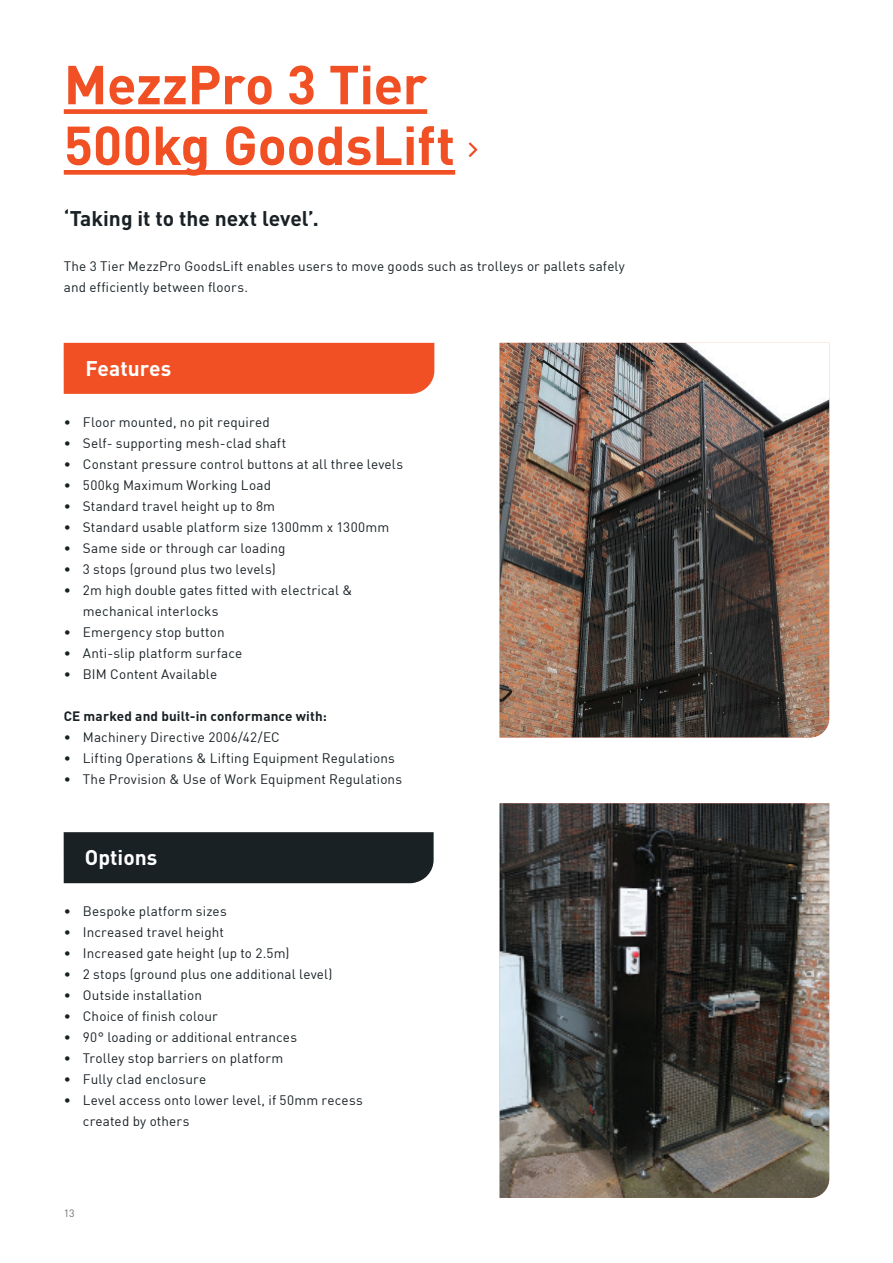
<style>
.page{position:relative;width:893px;height:1263px;background:#fff}
.page>*{position:absolute;margin:0;border:0;box-sizing:border-box;transform-origin:0 0}
.t1{font:700 54px "DIN";letter-spacing:-.005em;color:#f05024}
.t2{font:700 21px "DIN";color:#192125}
.t3{font:700 21px "DIN";color:#fff}
.t4{font:13.5px/21px "DIN";letter-spacing:.01em;color:#192125}
.t5{font:700 13.5px "DIN";letter-spacing:.01em;color:#192125}
.t6{font:10.5px "DIN";color:#6c6d70}
</style>
<div class="page">
<div style="left:64px;top:109px;width:363px;height:5px;background:#f05024"></div>
<div style="left:64px;top:170px;width:391px;height:5px;background:#f05024"></div>
<img style="left:500px;top:343px;width:329px;height:394px">
<img style="left:500px;top:803px;width:329px;height:395px">
<div style="left:64px;top:343px;width:370px;height:51px;background:#f05024"></div>
<div style="left:64px;top:832px;width:370px;height:51px;background:#192125"></div>
<svg style="left:469px;top:142px;width:8px;height:15px"></svg>
<p class="t1" style="left:64px;top:49px;width:365px">MezzPro 3 Tier</p>
<p class="t1" style="left:64px;top:110px;width:393px">500kg GoodsLift</p>
<p class="t2" style="left:64px;top:204px;width:256px">‘Taking it to the next level’.</p>
<p class="t4" style="left:64px;top:255px;width:562px">The 3 Tier MezzPro GoodsLift enables users to move goods such as trolleys or pallets safely and efficiently between floors.</p>
<p class="t3" style="left:86px;top:354px;width:87px">Features</p>
<p class="t4" style="left:64px;top:411px;width:207px">• Floor mounted, no pit required</p>
<p class="t4" style="left:64px;top:432px;width:224px">• Self- supporting mesh-clad shaft</p>
<p class="t4" style="left:64px;top:453px;width:341px">• Constant pressure control buttons at all three levels</p>
<p class="t4" style="left:64px;top:474px;width:209px">• 500kg Maximum Working Load</p>
<p class="t4" style="left:64px;top:495px;width:213px">• Standard travel height up to 8m</p>
<p class="t4" style="left:64px;top:516px;width:327px">• Standard usable platform size 1300mm x 1300mm</p>
<p class="t4" style="left:64px;top:537px;width:223px">• Same side or through car loading</p>
<p class="t4" style="left:64px;top:558px;width:214px">• 3 stops (ground plus two levels)</p>
<p class="t4" style="left:83px;top:579px;width:271px;text-indent:-19px">• 2m high double gates fitted with electrical &amp; mechanical interlocks</p>
<p class="t4" style="left:64px;top:621px;width:162px">• Emergency stop button</p>
<p class="t4" style="left:64px;top:642px;width:180px">• Anti-slip platform surface</p>
<p class="t4" style="left:64px;top:663px;width:155px">• BIM Content Available</p>
<p class="t5" style="left:64px;top:707px;width:265px">CE marked and built-in conformance with:</p>
<p class="t4" style="left:64px;top:726px;width:217px">• Machinery Directive 2006/42/EC</p>
<p class="t4" style="left:64px;top:747px;width:333px">• Lifting Operations &amp; Lifting Equipment Regulations</p>
<p class="t4" style="left:64px;top:768px;width:340px">• The Provision &amp; Use of Work Equipment Regulations</p>
<p class="t3" style="left:85px;top:844px;width:74px">Options</p>
<p class="t4" style="left:64px;top:900px;width:164px">• Bespoke platform sizes</p>
<p class="t4" style="left:64px;top:921px;width:162px">• Increased travel height</p>
<p class="t4" style="left:64px;top:942px;width:227px">• Increased gate height (up to 2.5m)</p>
<p class="t4" style="left:64px;top:963px;width:270px">• 2 stops (ground plus one additional level)</p>
<p class="t4" style="left:64px;top:984px;width:140px">• Outside installation</p>
<p class="t4" style="left:64px;top:1005px;width:156px">• Choice of finish colour</p>
<p class="t4" style="left:64px;top:1026px;width:235px">• 90° loading or additional entrances</p>
<p class="t4" style="left:64px;top:1047px;width:221px">• Trolley stop barriers on platform</p>
<p class="t4" style="left:64px;top:1068px;width:144px">• Fully clad enclosure</p>
<p class="t4" style="left:83px;top:1089px;width:281px;text-indent:-19px">• Level access onto lower level, if 50mm recess created by others</p>
<p class="t6" style="left:64px;top:1207px;width:12px">13</p>
</div>
